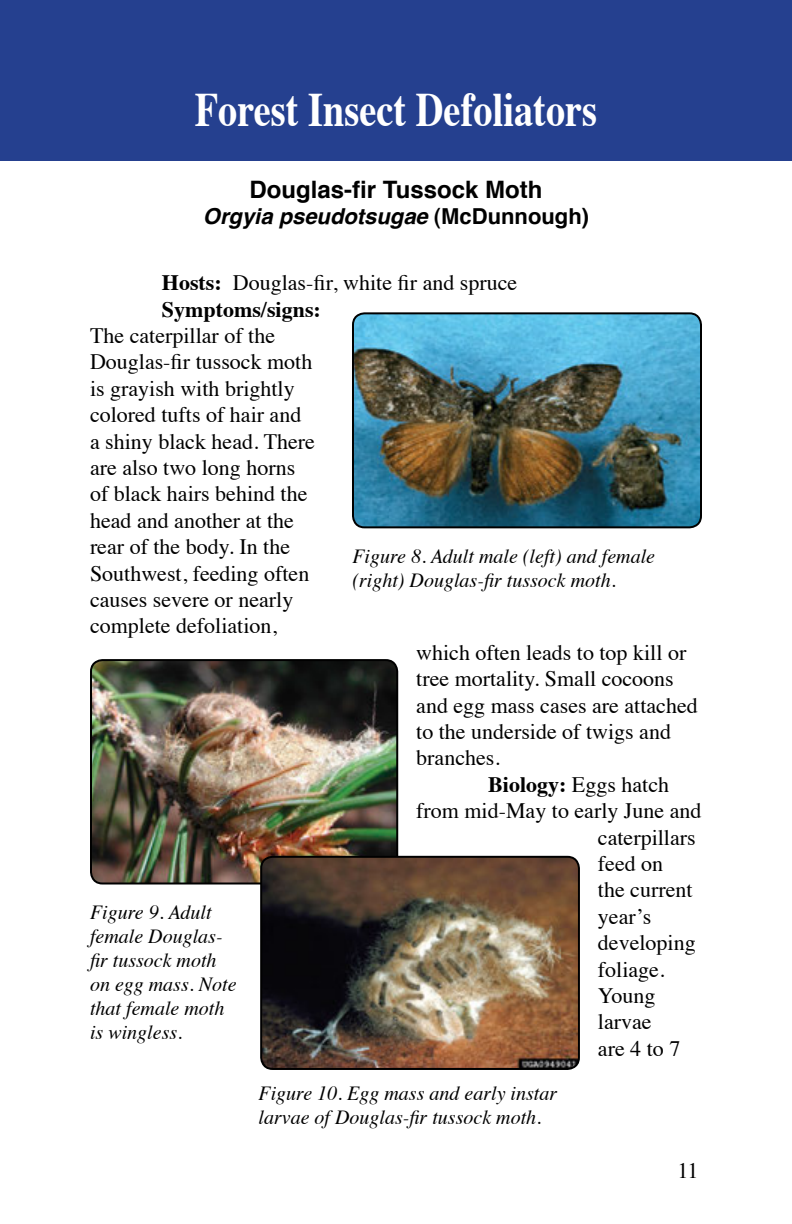
<style>
.page{position:relative;width:792px;height:1224px;background:#fff}
.page>*{position:absolute;margin:0;border:0;box-sizing:border-box;transform-origin:0 0}
.t1{font:700 48px "Times";color:#fff;scale:.8 1}
.t2{font:700 24px "Helvetica";color:#000}
.t3{font:22px/26.4px "Times";color:#000}
.t4{font:italic 700 22px "Helvetica";color:#000}
.t5{font:italic 20px/24px "Times";color:#000}
.s1{font-style:normal}
.s2{font-weight:700}
</style>
<div class="page">
<div style="left:0;top:0;width:792px;height:161px;background:#25408f"></div>
<img style="left:353px;top:315px;width:348px;height:212px">
<div style="left:352px;top:312px;width:350px;height:216px;border:2px solid #000;border-radius:12px"></div>
<img style="left:91px;top:660px;width:306px;height:222px">
<div style="left:90px;top:659px;width:308px;height:226px;border:2px solid #000;border-radius:12px"></div>
<img style="left:261px;top:857px;width:318px;height:212px">
<div style="left:260px;top:856px;width:320px;height:214px;border:2px solid #000;border-radius:12px"></div>
<h1 class="t1" style="left:195px;top:64px;width:504px">Forest Insect Defoliators</h1>
<p class="t2" style="left:250px;top:170px;width:294px">Douglas-fir Tussock Moth</p>
<p class="t4" style="left:203px;top:199px;width:388px">Orgyia pseudotsugae <span class="s1">(McDunnough)</span></p>
<p class="t3" style="left:162px;top:268px;width:357px"><span class="s2">Hosts:</span> Douglas-fir, white fir and spruce<br><span class="s2">Symptoms/signs:</span></p>
<p class="t3" style="left:90px;top:320px;width:227px">The caterpillar of the<br>Douglas-fir tussock moth is grayish with brightly colored tufts of hair and a shiny black head. There are also two long horns of black hairs behind the head and another at the rear of the body. In the<br>Southwest, feeding often causes severe or nearly complete defoliation,</p>
<p class="t3" style="left:416px;top:637px;width:283px">which often leads to top kill or tree mortality. Small cocoons and egg mass cases are attached to the underside of twigs and branches.</p>
<p class="t3" style="left:488px;top:769px;width:182px"><span class="s2">Biology:</span> Eggs hatch</p>
<p class="t3" style="left:416px;top:796px;width:287px">from mid-May to early June and</p>
<p class="t3" style="left:598px;top:822px;width:99px">caterpillars</p>
<p class="t3" style="left:598px;top:848px;width:67px">feed on</p>
<p class="t3" style="left:598px;top:875px;width:96px">the current</p>
<p class="t3" style="left:598px;top:901px;width:55px">year’s</p>
<p class="t3" style="left:598px;top:928px;width:99px">developing</p>
<p class="t3" style="left:598px;top:954px;width:68px">foliage.</p>
<p class="t3" style="left:598px;top:980px;width:59px">Young</p>
<p class="t3" style="left:598px;top:1007px;width:55px">larvae</p>
<p class="t3" style="left:598px;top:1033px;width:84px">are 4 to 7</p>
<p class="t5" style="left:352px;top:543px;width:304px">Figure 8. Adult male (left) and female (right) Douglas-fir tussock moth.</p>
<p class="t5" style="left:90px;top:899px;width:148px">Figure 9. Adult female Douglas&shy;fir tussock moth on egg mass. Note that female moth is wingless.</p>
<p class="t5" style="left:259px;top:1080px;width:300px">Figure 10. Egg mass and early instar larvae of Douglas-fir tussock moth.</p>
<p class="t3" style="left:677px;top:1156px;width:23px">11</p>
</div>
